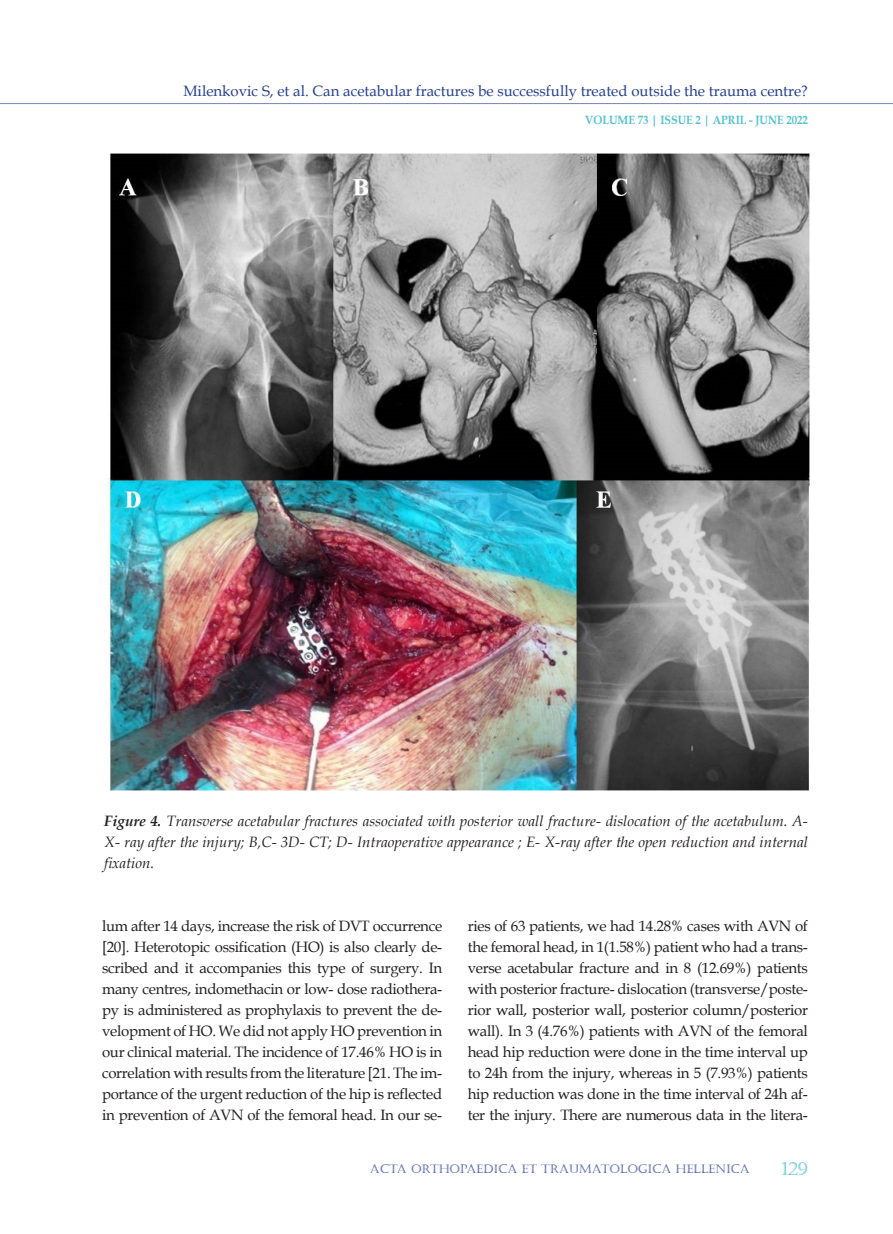
<style>
.page{position:relative;width:893px;height:1234px;background:#fff}
.page>*{position:absolute;margin:0;border:0;box-sizing:border-box;transform-origin:0 0}
.t1{font:18px "Castellar";color:#54c0ce}
.Βασικό{font:15px/21px "Book Antiqua";letter-spacing:-.02em;color:#231f20;text-align:justify}
.Βασικό-2{font:italic 15px/21px "Book Antiqua";color:#231f20;text-align:justify}
.t2{font:15px "Book Antiqua";color:#253f8e}
.t3{font:12px "Castellar";color:#253f8e}
.t4{font:700 12px "Book Antiqua";color:#54c0ce;scale:.9 1}
.s1{font-weight:700}
</style>
<div class="page">
<hr style="left:0;top:103px;width:893px;height:3px;background:#231f20;opacity:.75">
<img style="left:104px;top:153px;width:705px;height:637px">
<p class="t2" style="left:183px;top:81px;width:626px">Milenkovic S, et al. Can acetabular fractures be successfully treated outside the trauma centre?</p>
<p class="t4" style="left:585px;top:111px;width:249px">VOLUME 73 | ISSUE 2 | APRIL - JUNE 2022</p>
<p class="Βασικό-2" style="left:104px;top:809px;width:705px"><span class="s1">Figure 4.</span> Transverse acetabular fractures associated with posterior wall fracture- dislocation of the acetabulum. A-X- ray after the injury; B,C- 3D- CT; D- Intraoperative appearance ; E- X-ray after the open reduction and internal fixation.</p>
<p class="Βασικό" style="left:102px;top:914px;width:342px">lum after 14 days, increase the risk of DVT occurrence [20]. Heterotopic ossification (HO) is also clearly de&shy;scribed and it accompanies this type of surgery. In many centres, indomethacin or low- dose radiothera&shy;py is administered as prophylaxis to prevent the de&shy;velopment of HO. We did not apply HO prevention in our clinical material. The incidence of 17.46% HO is in correlation with results from the literature [21. The im&shy;portance of the urgent reduction of the hip is reflected in prevention of AVN of the femoral head. In our se-</p>
<p class="Βασικό" style="left:468px;top:914px;width:342px">ries of 63 patients, we had 14.28% cases with AVN of the femoral head, in 1(1.58%) patient who had a trans&shy;verse acetabular fracture and in 8 (12.69%) patients with posterior fracture- dislocation (transverse/poste&shy;rior wall, posterior wall, posterior column/posterior wall). In 3 (4.76%) patients with AVN of the femoral head hip reduction were done in the time interval up to 24h from the injury, whereas in 5 (7.93%) patients hip reduction was done in the time interval of 24h af&shy;ter the injury. There are numerous data in the litera-</p>
<p class="t3" style="left:370px;top:1161px;width:381px">ACTA ORTHOPAEDICA ET TRAUMATOLOGICA HELLENICA</p>
<p class="t1" style="left:781px;top:1157px;width:28px">129</p>
</div>
